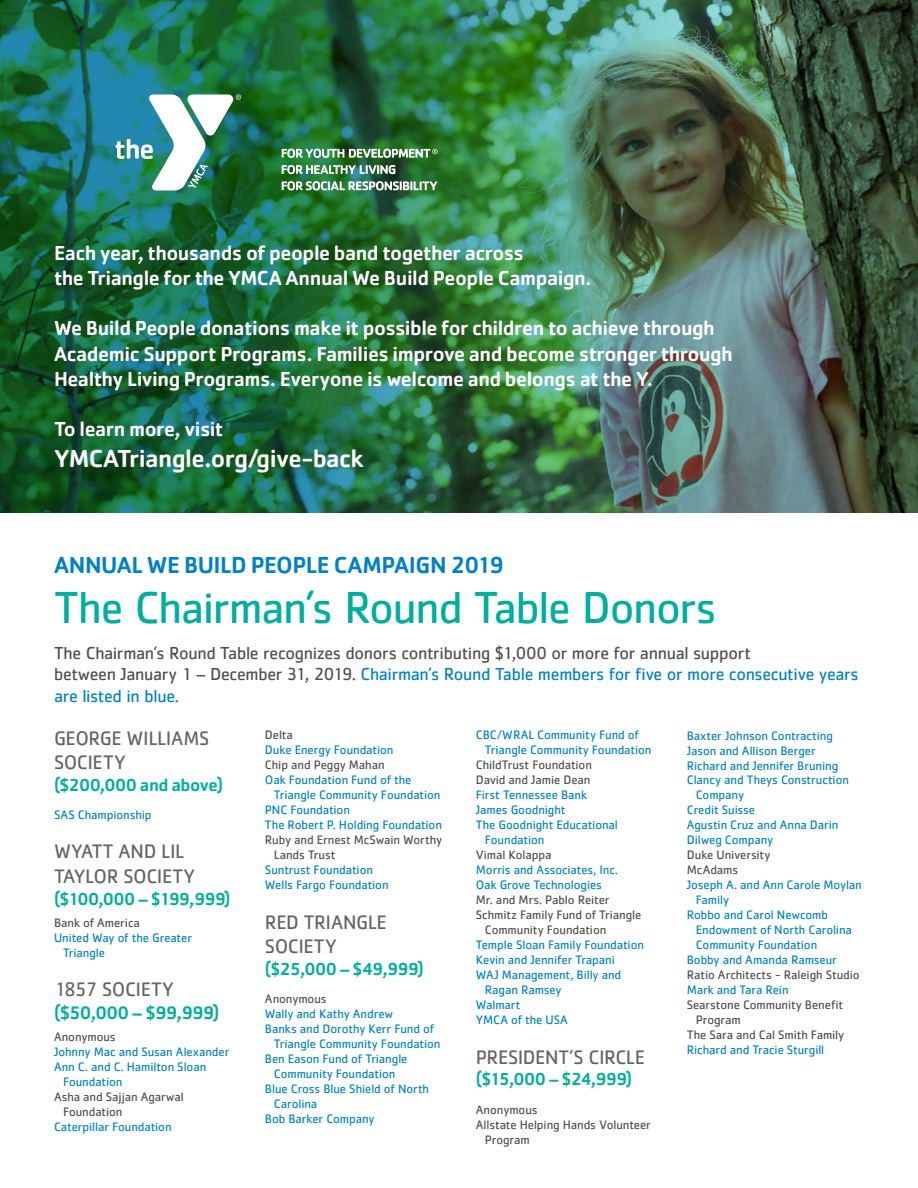
<style>
.page{position:relative;width:918px;height:1188px;background:#fff}
.page>*{position:absolute;margin:0;border:0;box-sizing:border-box;transform-origin:0 0}
.t1{font:46.5px "Cachet Std";letter-spacing:-.03em;color:#00ae9e}
.t2{font:500 25.5px "Cachet Std";letter-spacing:-.025em;color:#fff}
.t3{font:500 24px "Cachet Std";letter-spacing:-.02em;color:#0081c6}
.t4{font:500 21px/25.2px "Cachet Std";letter-spacing:-.025em;color:#fff}
.t5{font:20.25px/24.3px "Cachet Std";letter-spacing:-.025em;color:#636466}
.t6{font:500 18.75px "Cachet Std";letter-spacing:-.05em;color:#00ae9e}
.t7{font:18px/21.6px "Cachet Std";letter-spacing:-.02em;color:#4d4d4f}
.t8{font:500 18px "Cachet Std";letter-spacing:-.04em;color:#00ae9e}
.t9{font:12.75px/15px "Cachet Std";letter-spacing:-.005em;color:#0081c6}
.t10{font:12.75px/15px "Cachet Std";letter-spacing:-.005em;color:#4d4d4f}
.s1{color:#0081c6}
</style>
<div class="page">
<img style="left:0;top:0;width:918px;height:513px">
<svg style="left:282px;top:165px;width:113px;height:9px"></svg>
<svg style="left:282px;top:181px;width:155px;height:9px"></svg>
<svg style="left:282px;top:149px;width:156px;height:9px"></svg>
<svg style="left:116px;top:94px;width:125px;height:96px"></svg>
<h3 class="t4" style="left:54px;top:240px;width:539px">Each year, thousands of people band together across<br>the Triangle for the YMCA Annual We Build People Campaign.</h3>
<h3 class="t4" style="left:54px;top:315px;width:680px">We Build People donations make it possible for children to achieve through<br>Academic Support Programs. Families improve and become stronger through<br>Healthy Living Programs. Everyone is welcome and belongs at the Y.</h3>
<h3 class="t4" style="left:54px;top:416px;width:171px">To learn more, visit</h3>
<h2 class="t2" style="left:54px;top:443px;width:311px">YMCATriangle.org/give-back</h2>
<h3 class="t3" style="left:54px;top:550px;width:452px">ANNUAL WE BUILD PEOPLE CAMPAIGN 2019</h3>
<h1 class="t1" style="left:54px;top:580px;width:664px">The Chairman’s Round Table Donors</h1>
<h3 class="t7" style="left:54px;top:642px;width:806px">The Chairman’s Round Table recognizes donors contributing $1,000 or more for annual support<br>between January 1 – December 31, 2019. <span class="s1">Chairman’s Round Table members for five or more consecutive years are listed in blue.</span></h3>
<h3 class="t5" style="left:54px;top:726px;width:157px">GEORGE WILLIAMS<br>SOCIETY</h3>
<h3 class="t8" style="left:54px;top:774px;width:171px">($200,000 and above)</h3>
<p class="t9" style="left:54px;top:807px;width:99px">SAS Championship</p>
<h3 class="t5" style="left:54px;top:839px;width:143px">WYATT AND LIL<br>TAYLOR SOCIETY</h3>
<h3 class="t8" style="left:54px;top:888px;width:178px">($100,000 – $199,999)</h3>
<p class="t10" style="left:54px;top:915px;width:87px">Bank of America</p>
<p class="t9" style="left:63px;top:930px;width:131px;text-indent:-9px">United Way of the Greater<br>Triangle</p>
<h3 class="t5" style="left:54px;top:977px;width:122px">1857 SOCIETY</h3>
<h3 class="t6" style="left:54px;top:1001px;width:167px">($50,000 – $99,999)</h3>
<p class="t10" style="left:54px;top:1029px;width:63px">Anonymous</p>
<p class="t9" style="left:54px;top:1044px;width:177px">Johnny Mac and Susan Alexander</p>
<p class="t9" style="left:54px;top:1059px;width:154px">Ann C. and C. Hamilton Sloan</p>
<p class="t9" style="left:63px;top:1074px;width:61px">Foundation</p>
<p class="t10" style="left:63px;top:1089px;width:122px;text-indent:-9px">Asha and Sajjan Agarwal<br>Foundation</p>
<p class="t9" style="left:54px;top:1119px;width:119px">Caterpillar Foundation</p>
<p class="t9" style="left:485px;top:728px;width:168px;text-indent:-9px">CBC/WRAL Community Fund of<br>Triangle Community Foundation</p>
<p class="t10" style="left:476px;top:758px;width:118px">ChildTrust Foundation<br>David and Jamie Dean</p>
<p class="t9" style="left:476px;top:788px;width:113px">First Tennessee Bank</p>
<p class="t9" style="left:476px;top:803px;width:91px">James Goodnight</p>
<p class="t9" style="left:476px;top:818px;width:144px">The Goodnight Educational</p>
<p class="t9" style="left:485px;top:833px;width:61px">Foundation</p>
<p class="t10" style="left:476px;top:848px;width:77px">Vimal Kolappa</p>
<p class="t9" style="left:476px;top:863px;width:144px">Morris and Associates, Inc.<br>Oak Grove Technologies</p>
<p class="t10" style="left:476px;top:893px;width:135px">Mr. and Mrs. Pablo Reiter</p>
<p class="t10" style="left:476px;top:908px;width:167px">Schmitz Family Fund of Triangle</p>
<p class="t10" style="left:485px;top:923px;width:123px">Community Foundation</p>
<p class="t9" style="left:476px;top:938px;width:170px">Temple Sloan Family Foundation</p>
<p class="t9" style="left:476px;top:953px;width:140px">Kevin and Jennifer Trapani</p>
<p class="t9" style="left:476px;top:968px;width:147px">WAJ Management, Billy and</p>
<p class="t9" style="left:485px;top:983px;width:78px">Ragan Ramsey</p>
<p class="t9" style="left:476px;top:998px;width:46px">Walmart</p>
<p class="t9" style="left:476px;top:1013px;width:94px">YMCA of the USA</p>
<h3 class="t5" style="left:476px;top:1045px;width:171px">PRESIDENT’S CIRCLE</h3>
<h3 class="t8" style="left:476px;top:1068px;width:158px">($15,000 – $24,999)</h3>
<p class="t10" style="left:476px;top:1102px;width:63px">Anonymous</p>
<p class="t10" style="left:476px;top:1117px;width:177px">Allstate Helping Hands Volunteer</p>
<p class="t10" style="left:485px;top:1132px;width:46px">Program</p>
<p class="t9" style="left:687px;top:728px;width:148px">Baxter Johnson Contracting</p>
<p class="t9" style="left:687px;top:743px;width:130px">Jason and Allison Berger</p>
<p class="t9" style="left:687px;top:758px;width:153px">Richard and Jennifer Bruning</p>
<p class="t9" style="left:687px;top:773px;width:164px">Clancy and Theys Construction</p>
<p class="t9" style="left:696px;top:788px;width:50px">Company</p>
<p class="t9" style="left:687px;top:803px;width:70px">Credit Suisse</p>
<p class="t9" style="left:687px;top:818px;width:153px">Agustin Cruz and Anna Darin</p>
<p class="t9" style="left:687px;top:833px;width:88px">Dilweg Company</p>
<p class="t10" style="left:687px;top:848px;width:85px">Duke University<br>McAdams</p>
<p class="t9" style="left:687px;top:878px;width:177px">Joseph A. and Ann Carole Moylan</p>
<p class="t9" style="left:696px;top:893px;width:35px">Family</p>
<p class="t9" style="left:687px;top:908px;width:143px">Robbo and Carol Newcomb</p>
<p class="t9" style="left:696px;top:923px;width:158px">Endowment of North Carolina</p>
<p class="t9" style="left:696px;top:938px;width:123px">Community Foundation</p>
<p class="t9" style="left:687px;top:953px;width:152px">Bobby and Amanda Ramseur</p>
<p class="t10" style="left:687px;top:968px;width:174px">Ratio Architects - Raleigh Studio</p>
<p class="t9" style="left:687px;top:983px;width:103px">Mark and Tara Rein</p>
<p class="t10" style="left:687px;top:998px;width:158px">Searstone Community Benefit</p>
<p class="t10" style="left:696px;top:1013px;width:46px">Program</p>
<p class="t10" style="left:687px;top:1028px;width:159px">The Sara and Cal Smith Family</p>
<p class="t9" style="left:687px;top:1043px;width:139px">Richard and Tracie Sturgill</p>
<p class="t10" style="left:265px;top:728px;width:30px">Delta</p>
<p class="t9" style="left:265px;top:743px;width:130px">Duke Energy Foundation</p>
<p class="t10" style="left:265px;top:758px;width:121px">Chip and Peggy Mahan</p>
<p class="t9" style="left:265px;top:773px;width:148px">Oak Foundation Fund of the</p>
<p class="t9" style="left:274px;top:788px;width:168px">Triangle Community Foundation</p>
<p class="t9" style="left:265px;top:803px;width:87px">PNC Foundation</p>
<p class="t9" style="left:265px;top:818px;width:179px">The Robert P. Holding Foundation</p>
<p class="t10" style="left:274px;top:833px;width:170px;text-indent:-9px">Ruby and Ernest McSwain Worthy<br>Lands Trust</p>
<p class="t9" style="left:265px;top:863px;width:125px">Suntrust Foundation<br>Wells Fargo Foundation</p>
<h3 class="t5" style="left:265px;top:910px;width:124px">RED TRIANGLE<br>SOCIETY</h3>
<h3 class="t8" style="left:265px;top:958px;width:160px">($25,000 – $49,999)</h3>
<p class="t10" style="left:265px;top:991px;width:63px">Anonymous</p>
<p class="t9" style="left:265px;top:1006px;width:130px">Wally and Kathy Andrew</p>
<p class="t9" style="left:265px;top:1021px;width:171px">Banks and Dorothy Kerr Fund of</p>
<p class="t9" style="left:274px;top:1036px;width:168px">Triangle Community Foundation</p>
<p class="t9" style="left:265px;top:1051px;width:144px">Ben Eason Fund of Triangle</p>
<p class="t9" style="left:274px;top:1066px;width:123px">Community Foundation</p>
<p class="t9" style="left:265px;top:1081px;width:166px">Blue Cross Blue Shield of North</p>
<p class="t9" style="left:274px;top:1096px;width:45px">Carolina</p>
<p class="t9" style="left:265px;top:1111px;width:111px">Bob Barker Company</p>
</div>
